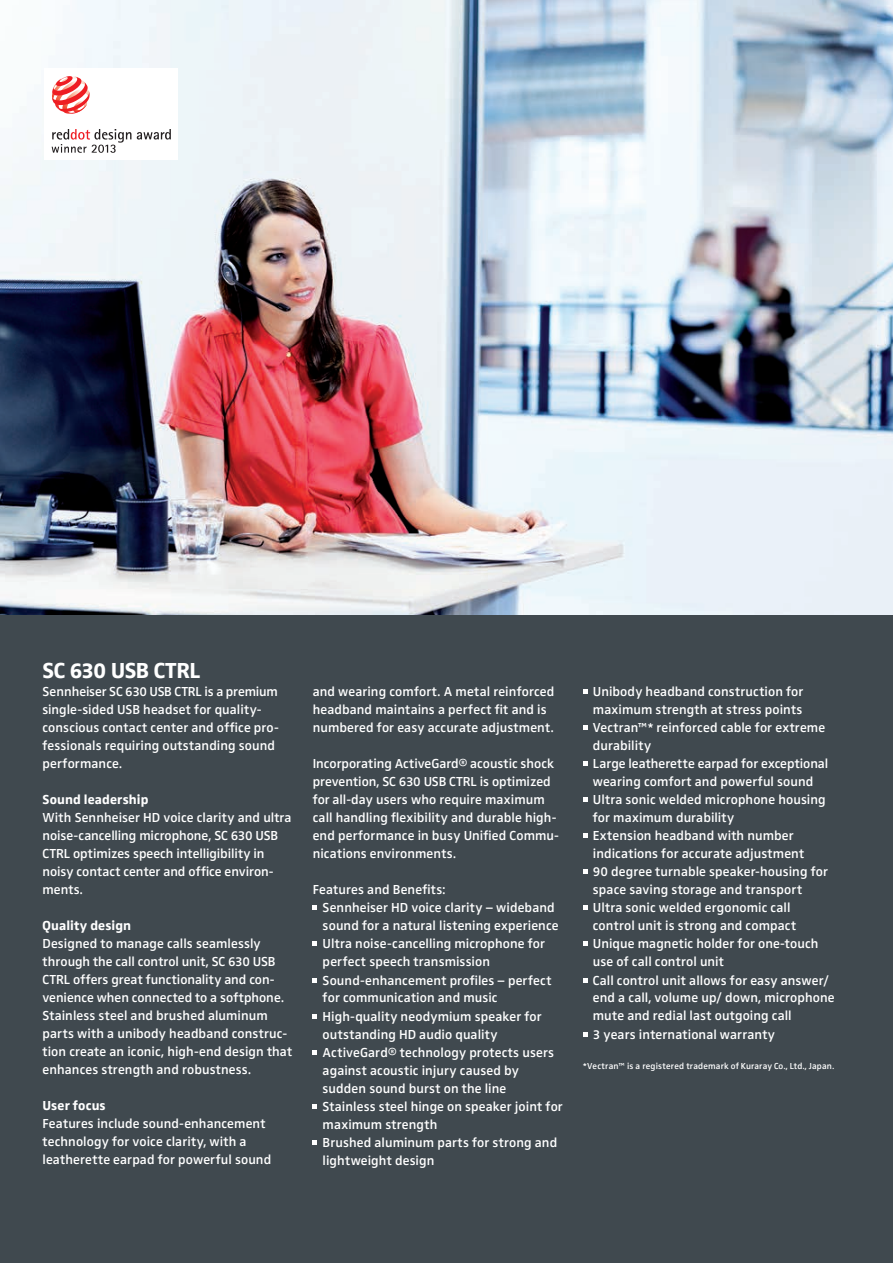
<style>
.page{position:relative;width:893px;height:1263px;background:#40494f}
.page>*{position:absolute;margin:0;border:0;box-sizing:border-box;transform-origin:0 0}
.t1{font:700 22.5px "Sennheiser";letter-spacing:-.025em;color:#fff}
.t2{font:600 13.5px/18px "Sennheiser";letter-spacing:.005em;color:#fff}
.t3{font:700 13.5px "Sennheiser";letter-spacing:.01em;color:#fff}
.t4{font:600 9px "Sennheiser";letter-spacing:.02em;color:#fff}
</style>
<div class="page">
<img style="left:0;top:0;width:893px;height:614px">
<div style="left:45px;top:69px;width:133px;height:91px;background:#fff"></div>
<svg style="left:137px;top:129px;width:34px;height:11px"></svg>
<svg style="left:52px;top:129px;width:79px;height:24px"></svg>
<svg style="left:52px;top:76px;width:38px;height:38px"></svg>
<svg style="left:313px;top:906px;width:4px;height:4px"></svg>
<svg style="left:313px;top:942px;width:4px;height:4px"></svg>
<svg style="left:313px;top:978px;width:4px;height:4px"></svg>
<svg style="left:313px;top:1014px;width:4px;height:4px"></svg>
<svg style="left:313px;top:1050px;width:4px;height:4px"></svg>
<svg style="left:313px;top:1104px;width:4px;height:4px"></svg>
<svg style="left:313px;top:1140px;width:4px;height:4px"></svg>
<svg style="left:583px;top:690px;width:4px;height:4px"></svg>
<svg style="left:583px;top:726px;width:4px;height:4px"></svg>
<svg style="left:583px;top:762px;width:4px;height:4px"></svg>
<svg style="left:583px;top:798px;width:4px;height:4px"></svg>
<svg style="left:583px;top:834px;width:4px;height:4px"></svg>
<svg style="left:583px;top:870px;width:4px;height:4px"></svg>
<svg style="left:583px;top:906px;width:4px;height:4px"></svg>
<svg style="left:583px;top:942px;width:4px;height:4px"></svg>
<svg style="left:583px;top:978px;width:4px;height:4px"></svg>
<svg style="left:583px;top:1032px;width:4px;height:4px"></svg>
<h1 class="t1" style="left:43px;top:658px;width:159px">SC 630 USB CTRL</h1>
<p class="t2" style="left:43px;top:683px;width:238px">Sennheiser SC 630 USB CTRL is a premium single-sided USB headset for quality&shy;conscious contact center and office pro&shy;fessionals requiring outstanding sound performance.</p>
<p class="t3" style="left:43px;top:792px;width:107px">Sound leadership</p>
<p class="t2" style="left:43px;top:809px;width:250px">With Sennheiser HD voice clarity and ultra noise-cancelling microphone, SC 630 USB CTRL optimizes speech intelligibility in noisy contact center and office environ&shy;ments.</p>
<p class="t3" style="left:43px;top:918px;width:90px">Quality design</p>
<p class="t2" style="left:43px;top:935px;width:251px">Designed to manage calls seamlessly through the call control unit, SC 630 USB CTRL offers great functionality and con&shy;venience when connected to a softphone.<br>Stainless steel and brushed aluminum parts with a unibody headband construc&shy;tion create an iconic, high-end design that enhances strength and robustness.</p>
<p class="t3" style="left:43px;top:1098px;width:65px">User focus</p>
<p class="t2" style="left:43px;top:1115px;width:230px">Features include sound-enhancement technology for voice clarity, with a leatherette earpad for powerful sound</p>
<p class="t2" style="left:313px;top:683px;width:243px">and wearing comfort. A metal reinforced headband maintains a perfect fit and is numbered for easy accurate adjustment.</p>
<p class="t2" style="left:313px;top:755px;width:248px">Incorporating ActiveGard® acoustic shock prevention, SC 630 USB CTRL is optimized for all-day users who require maximum call handling flexibility and durable high&shy;end performance in busy Unified Commu&shy;nications environments.</p>
<p class="t2" style="left:323px;top:881px;width:242px;text-indent:-10px">Features and Benefits:<br>Sennheiser HD voice clarity – wideband sound for a natural listening experience Ultra noise-cancelling microphone for perfect speech transmission Sound-enhancement profiles – perfect for communication and music High-quality neodymium speaker for outstanding HD audio quality ActiveGard® technology protects users against acoustic injury caused by sudden sound burst on the line<br>Stainless steel hinge on speaker joint for maximum strength<br>Brushed aluminum parts for strong and lightweight design</p>
<p class="t2" style="left:593px;top:683px;width:243px">Unibody headband construction for maximum strength at stress points Vectran™* reinforced cable for extreme durability<br>Large leatherette earpad for exceptional wearing comfort and powerful sound Ultra sonic welded microphone housing for maximum durability<br>Extension headband with number indications for accurate adjustment<br>90 degree turnable speaker-housing for space saving storage and transport Ultra sonic welded ergonomic call control unit is strong and compact Unique magnetic holder for one-touch use of call control unit<br>Call control unit allows for easy answer/ end a call, volume up/ down, microphone mute and redial last outgoing call<br>3 years international warranty</p>
<p class="t4" style="left:583px;top:1060px;width:253px">*Vectran™ is a registered trademark of Kuraray Co., Ltd., Japan.</p>
</div>
